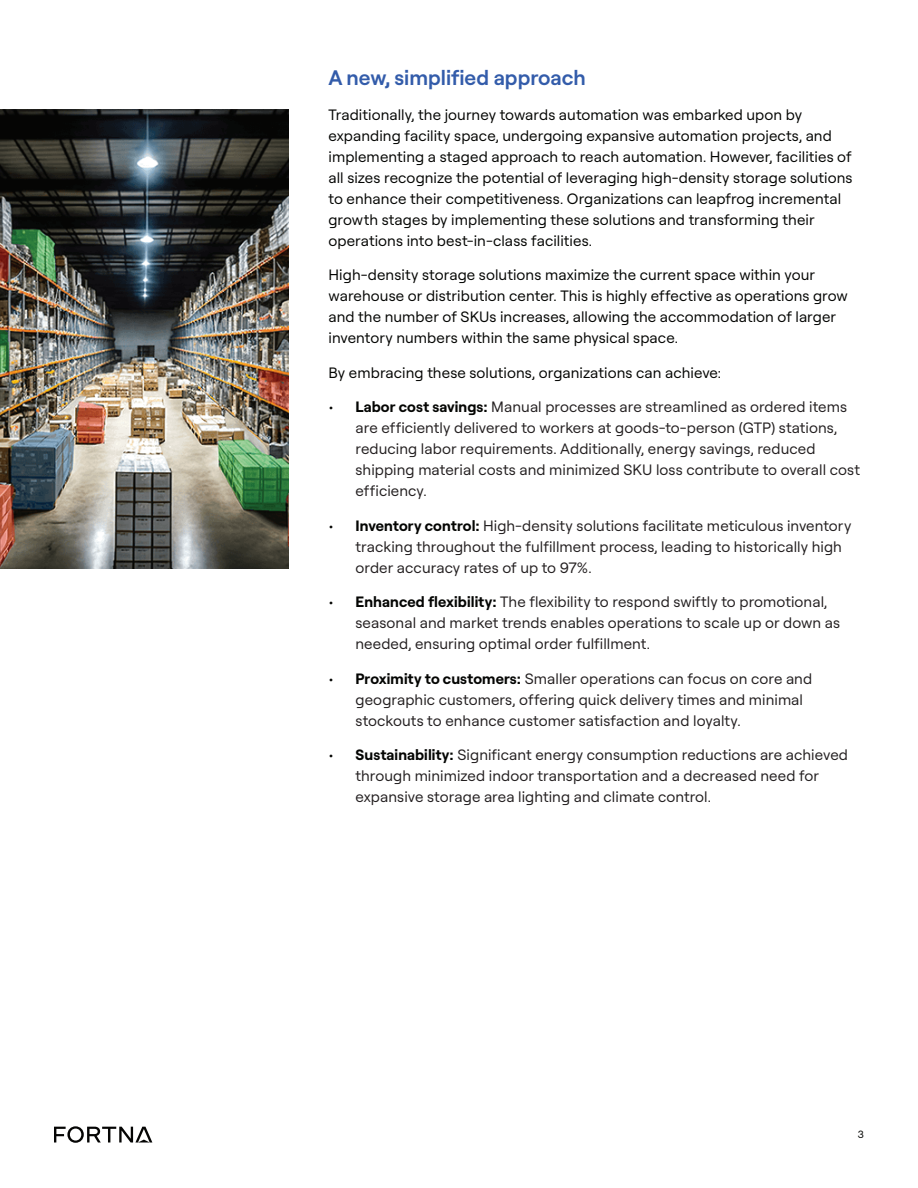
<style>
.page{position:relative;width:918px;height:1188px;background:#fff}
.page>*{position:absolute;margin:0;border:0;box-sizing:border-box;transform-origin:0 0}
.t1{font:600 21px "Roobert";color:#335caa}
.t2{font:15px/21px "Roobert";letter-spacing:.005em;color:#231f20}
.t3{font:15px/21px "Roobert";letter-spacing:.005em;color:#040503}
.t4{font:10.5px "Roobert";color:#040503}
.s1{color:#040503}
.s2{font-weight:700;color:#040503}
</style>
<div class="page">
<svg style="left:54px;top:1126px;width:98px;height:17px"></svg>
<img style="left:0;top:109px;width:288px;height:459px">
<h1 class="t1" style="left:328px;top:62px;width:259px">A new, simplified approach</h1>
<p class="t3" style="left:328px;top:103px;width:526px">Traditionally, the journey towards automation was embarked upon by expanding facility space, undergoing expansive automation projects, and implementing a staged approach to reach automation. However, facilities of all sizes recognize the potential of leveraging high-density storage solutions to enhance their competitiveness. Organizations can leapfrog incremental growth stages by implementing these solutions and transforming their operations into best-in-class facilities.</p>
<p class="t3" style="left:328px;top:264px;width:521px">High-density storage solutions maximize the current space within your warehouse or distribution center. This is highly effective as operations grow and the number of SKUs increases, allowing the accommodation of larger inventory numbers within the same physical space.</p>
<p class="t3" style="left:328px;top:361px;width:394px">By embracing these solutions, organizations can achieve:</p>
<p class="t2" style="left:356px;top:396px;width:506px;text-indent:-27px"><span class="s1">•</span> <span class="s2">Labor cost savings:</span> Manual processes are streamlined as ordered items are efficiently delivered to workers at goods-to-person (GTP) stations, reducing labor requirements. Additionally, energy savings, reduced shipping material costs and minimized SKU loss contribute to overall cost efficiency.</p>
<p class="t2" style="left:356px;top:514px;width:497px;text-indent:-27px"><span class="s1">•</span> <span class="s2">Inventory control:</span> High-density solutions facilitate meticulous inventory tracking throughout the fulfillment process, leading to historically high order accuracy rates of up to 97%.</p>
<p class="t2" style="left:356px;top:591px;width:486px;text-indent:-27px"><span class="s1">•</span> <span class="s2">Enhanced flexibility:</span> The flexibility to respond swiftly to promotional, seasonal and market trends enables operations to scale up or down as needed, ensuring optimal order fulfillment.</p>
<p class="t2" style="left:356px;top:667px;width:458px;text-indent:-27px"><span class="s1">•</span> <span class="s2">Proximity to customers:</span> Smaller operations can focus on core and geographic customers, offering quick delivery times and minimal stockouts to enhance customer satisfaction and loyalty.</p>
<p class="t2" style="left:356px;top:744px;width:494px;text-indent:-27px"><span class="s1">•</span> <span class="s2">Sustainability:</span> Significant energy consumption reductions are achieved through minimized indoor transportation and a decreased need for expansive storage area lighting and climate control.</p>
<p class="t4" style="left:858px;top:1127px;width:8px">3</p>
</div>
